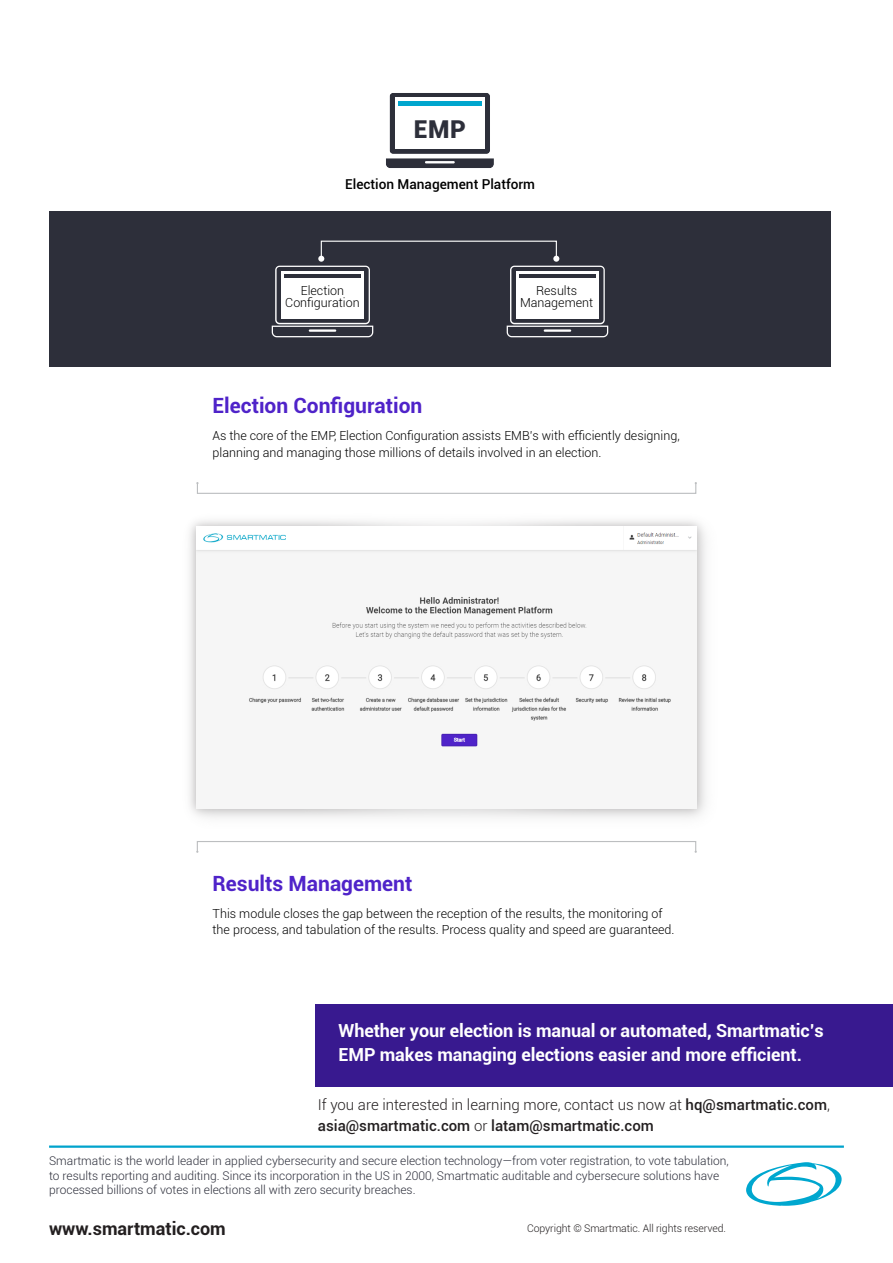
<style>
.page{position:relative;width:893px;height:1263px;background:#fff}
.page>*{position:absolute;margin:0;border:0;box-sizing:border-box;transform-origin:0 0}
.t1{font:900 24.6px "Roboto";color:#2d2f3a}
.t2{font:700 21px "Roboto";color:#4f23c9}
.t3{font:700 18px/24px "Roboto";letter-spacing:-.005em;color:#fff}
.t4{font:700 18px "Roboto";color:#231f20}
.t5{font:500 15px/21px "Roboto";color:#231f20}
.t6{font:500 13.65px "Roboto";color:#000}
.t7{font:300 12.45px/12.5px "Roboto";color:#000;text-align:center}
.t8{font:300 12px/14.4px "Roboto";color:#2d2f3b}
.t9{font:300 10.5px "Roboto";letter-spacing:-.01em;color:#231f20}
.s1{font-weight:300}
</style>
<div class="page">
<div style="left:49px;top:211px;width:781px;height:156px;background:#2d2f3a"></div>
<div style="left:321px;top:241px;width:236px;height:18px;border:1px solid #fff"></div>
<svg style="left:272px;top:256px;width:101px;height:81px"></svg>
<svg style="left:507px;top:256px;width:101px;height:81px"></svg>
<svg style="left:386px;top:93px;width:108px;height:75px"></svg>
<div style="left:315px;top:1004px;width:578px;height:82px;background:#38198f"></div>
<img style="left:196px;top:527px;width:501px;height:281px">
<svg style="left:196px;top:482px;width:501px;height:12px"></svg>
<hr style="left:49px;top:1145px;width:795px;height:3px;background:#00a3cc">
<svg style="left:746px;top:1162px;width:96px;height:44px"></svg>
<svg style="left:196px;top:841px;width:501px;height:12px"></svg>
<h1 class="t1" style="left:414px;top:111px;width:54px">EMP</h1>
<p class="t6" style="left:345px;top:175px;width:191px">Election Management Platform</p>
<p class="t7" style="left:285px;top:284px;width:76px">Election<br>Configuration</p>
<p class="t7" style="left:520px;top:284px;width:75px">Results<br>Management</p>
<h2 class="t2" style="left:213px;top:391px;width:211px">Election Configuration</h2>
<p class="t7" style="left:213px;top:427px;width:469px;line-height:16.5px;text-align:left">As the core of the EMP, Election Configuration assists EMB’s with efficiently designing, planning and managing those millions of details involved in an election.</p>
<h2 class="t2" style="left:213px;top:868px;width:201px">Results Management</h2>
<p class="t7" style="left:213px;top:904px;width:463px;line-height:16.5px;text-align:left">This module closes the gap between the reception of the results, the monitoring of the process, and tabulation of the results. Process quality and speed are guaranteed.</p>
<h3 class="t3" style="left:339px;top:1017px;width:487px">Whether your election is manual or automated, Smartmatic’s<br>EMP makes managing elections easier and more efficient.</h3>
<p class="t5" style="left:318px;top:1093px;width:514px"><span class="s1">If you are interested in learning more, contact us now at</span> hq@smartmatic.com<span class="s1">, </span>asia@smartmatic.com <span class="s1">or</span> latam@smartmatic.com</p>
<p class="t8" style="left:49px;top:1153px;width:681px">Smartmatic is the world leader in applied cybersecurity and secure election technology—from voter registration, to vote tabulation, to results reporting and auditing. Since its incorporation in the US in 2000, Smartmatic auditable and cybersecure solutions have processed billions of votes in elections all with zero security breaches.</p>
<h3 class="t4" style="left:49px;top:1215px;width:178px">www.smartmatic.com</h3>
<p class="t9" style="left:527px;top:1221px;width:200px">Copyright © Smartmatic. All rights reserved.</p>
</div>
